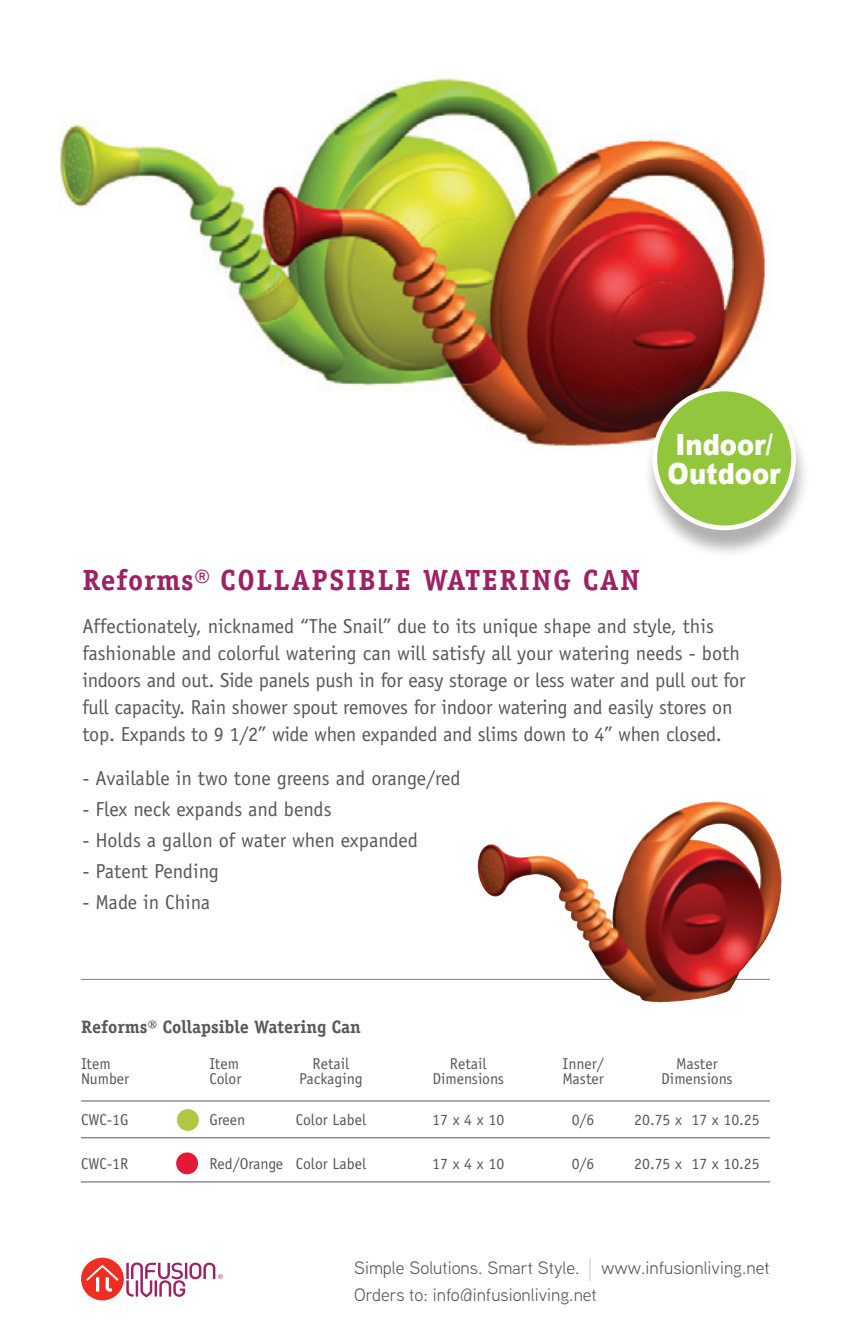
<style>
.page{position:relative;width:851px;height:1337px;background:#fff}
.page>*{position:absolute;margin:0;border:0;box-sizing:border-box;transform-origin:0 0}
.t1{font:700 29.25px "Officina Serif";letter-spacing:.06em;color:#9e2065}
.t2{font:900 29.25px/29.2px "Arial";color:#fff;scale:.88 1}
.t3{font:20.25px/27px "Officina Sans";letter-spacing:-.01em;color:#57585a}
.t4{font:18px/27px "Aaux Next";color:#57585a}
.t5{font:700 18px "Officina Serif";color:#57585a}
.t6{font:15.75px "Officina Sans";color:#57585a}
.s1{font-family:"Officina Sans";font-weight:400}
.s2{font-size:27px}
</style>
<div class="page">
<div style="left:81px;top:1257px;width:43px;height:43px;background:#ee2e22;border-radius:50%"></div>
<svg style="left:86px;top:1264px;width:32px;height:27px"></svg>
<svg style="left:126px;top:1262px;width:97px;height:35px"></svg>
<img style="left:60px;top:78px;width:706px;height:368px">
<div style="left:643px;top:391px;width:167px;height:167px;background:#231f20;opacity:.35"></div>
<div style="left:654px;top:389px;width:139px;height:139px;background:#92c73d;border-radius:50%"></div>
<div style="left:652px;top:386px;width:144px;height:144px;border:5px solid #fff;border-radius:50%"></div>
<hr style="left:81px;top:979px;width:689px;height:1px;background:#808285">
<hr style="left:81px;top:1100px;width:689px;height:1px;background:#57585a">
<hr style="left:81px;top:1137px;width:689px;height:1px;background:#57585a">
<hr style="left:81px;top:1181px;width:689px;height:1px;background:#57585a">
<div style="left:177px;top:1109px;width:22px;height:22px;background:#afc944;border-radius:50%"></div>
<div style="left:176px;top:1152px;width:22px;height:22px;background:#e51836;border-radius:50%"></div>
<img style="left:477px;top:801px;width:304px;height:201px">
<h1 class="t2" style="left:667px;top:428px;width:130px">Indoor/<br>Outdoor</h1>
<h1 class="t1" style="left:82px;top:562px;width:559px">Reforms<span class="s1">®</span> COLLAPSIBLE WATERING CAN</h1>
<p class="t3" style="left:82px;top:613px;width:664px">Affectionately, nicknamed “The Snail” due to its unique shape and style, this fashionable and colorful watering can will satisfy all your watering needs - both indoors and out. Side panels push in for easy storage or less water and pull out for full capacity. Rain shower spout removes for indoor watering and easily stores on top. Expands to 9 1/2” wide when expanded and slims down to 4” when closed.</p>
<p class="t3" style="left:82px;top:764px;width:380px">- Available in two tone greens and orange/red</p>
<p class="t3" style="left:82px;top:795px;width:251px">- Flex neck expands and bends</p>
<p class="t3" style="left:82px;top:826px;width:337px">- Holds a gallon of water when expanded</p>
<p class="t3" style="left:82px;top:857px;width:138px">- Patent Pending</p>
<p class="t3" style="left:82px;top:888px;width:129px">- Made in China</p>
<p class="t5" style="left:81px;top:1015px;width:281px">Reforms® Collapsible Watering Can</p>
<p class="t6" style="left:81px;top:1054px;width:31px">Item</p>
<p class="t6" style="left:209px;top:1054px;width:31px">Item</p>
<p class="t6" style="left:312px;top:1054px;width:38px">Retail</p>
<p class="t6" style="left:450px;top:1054px;width:38px">Retail</p>
<p class="t6" style="left:562px;top:1054px;width:43px">Inner/</p>
<p class="t6" style="left:676px;top:1054px;width:43px">Master</p>
<p class="t6" style="left:81px;top:1070px;width:50px">Number</p>
<p class="t6" style="left:209px;top:1070px;width:34px">Color</p>
<p class="t6" style="left:299px;top:1070px;width:65px">Packaging</p>
<p class="t6" style="left:432px;top:1070px;width:73px">Dimensions</p>
<p class="t6" style="left:562px;top:1070px;width:43px">Master</p>
<p class="t6" style="left:661px;top:1070px;width:73px">Dimensions</p>
<p class="t6" style="left:81px;top:1110px;width:49px">CWC-1G</p>
<p class="t6" style="left:209px;top:1110px;width:37px">Green</p>
<p class="t6" style="left:296px;top:1110px;width:72px">Color Label</p>
<p class="t6" style="left:432px;top:1110px;width:74px">17 x 4 x 10</p>
<p class="t6" style="left:571px;top:1110px;width:24px">0/6</p>
<p class="t6" style="left:634px;top:1110px;width:127px">20.75 x 17 x 10.25</p>
<p class="t6" style="left:81px;top:1154px;width:49px">CWC-1R</p>
<p class="t6" style="left:209px;top:1154px;width:158px">Red/Orange Color Label</p>
<p class="t6" style="left:432px;top:1154px;width:74px">17 x 4 x 10</p>
<p class="t6" style="left:571px;top:1154px;width:24px">0/6</p>
<p class="t6" style="left:634px;top:1154px;width:127px">20.75 x 17 x 10.25</p>
<p class="t4" style="left:354px;top:1253px;width:417px">Simple Solutions. Smart Style. <span class="s2">|</span> www.infusionliving.net<br>Orders to: info@infusionliving.net</p>
</div>
